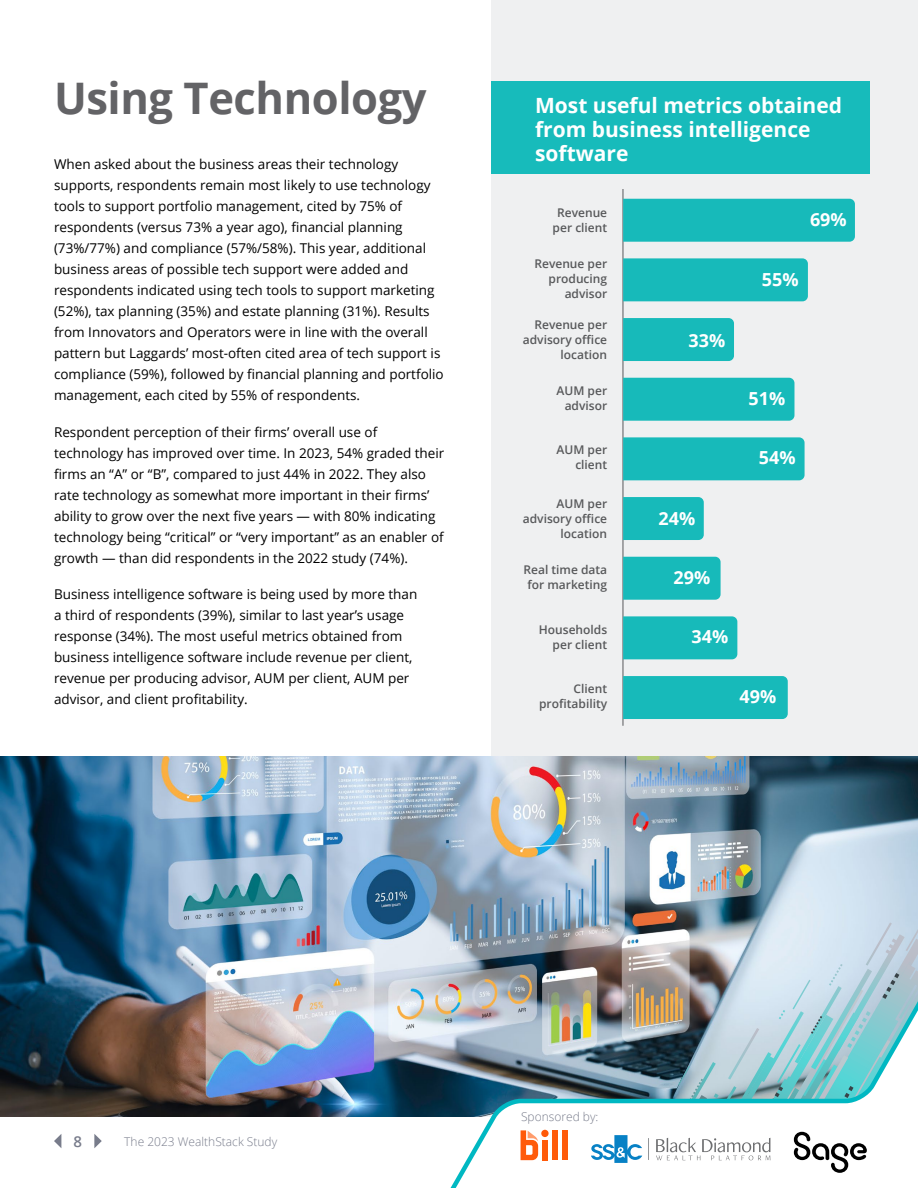
<style>
.page{position:relative;width:918px;height:1188px;background:#fff}
.page>*{position:absolute;margin:0;border:0;box-sizing:border-box;transform-origin:0 0}
.t1{font:700 43.5px "Open Sans";letter-spacing:-.01em;color:#636366}
.t2{font:700 21px/24px "Open Sans";color:#fff}
.t3{font:700 18px "Open Sans";color:#fff}
.t4{font:600 15px "Open Sans";color:#787c8b}
.t5{font:13.5px/21px "Open Sans";color:#000}
.t6{font:600 12px/15px "Open Sans";color:#58595b;text-align:right}
.t7{font:300 12px "Open Sans";color:#787c8b}
</style>
<div class="page">
<img style="left:0;top:756px;width:918px;height:360px">
<div style="left:491px;top:0;width:427px;height:756px;background:#eff0f1"></div>
<div style="left:491px;top:81px;width:379px;height:93px;background:#17bbbb"></div>
<hr style="left:623px;top:189px;width:1px;height:537px;background:#58595b">
<div style="left:623px;top:199px;width:232px;height:43px;background:#17baba"></div>
<div style="left:623px;top:258px;width:185px;height:43px;background:#17baba"></div>
<div style="left:623px;top:318px;width:111px;height:43px;background:#17baba"></div>
<div style="left:623px;top:378px;width:171px;height:43px;background:#17baba"></div>
<div style="left:623px;top:437px;width:182px;height:43px;background:#17baba"></div>
<div style="left:623px;top:497px;width:81px;height:43px;background:#17baba"></div>
<div style="left:623px;top:557px;width:98px;height:43px;background:#17baba"></div>
<div style="left:623px;top:616px;width:114px;height:43px;background:#17baba"></div>
<div style="left:623px;top:676px;width:165px;height:43px;background:#17baba"></div>
<svg style="left:54px;top:1134px;width:7px;height:14px"></svg>
<svg style="left:94px;top:1134px;width:8px;height:14px"></svg>
<img style="left:389px;top:813px;width:529px;height:375px">
<div style="left:542px;top:1140px;width:6px;height:20px;background:#ff5a0a"></div>
<div style="left:552px;top:1130px;width:6px;height:30px;background:#ff5a0a"></div>
<div style="left:562px;top:1130px;width:5px;height:30px;background:#ff5a0a"></div>
<svg style="left:521px;top:1130px;width:17px;height:30px"></svg>
<div style="left:541px;top:1130px;width:8px;height:7px;background:#ff5a0a;border-radius:50%"></div>
<img style="left:591px;top:870px;width:327px;height:308px">
<h1 class="t1" style="left:54px;top:68px;width:374px">Using Technology</h1>
<p class="t5" style="left:54px;top:153px;width:391px">When asked about the business areas their technology supports, respondents remain most likely to use technology tools to support portfolio management, cited by 75% of respondents (versus 73% a year ago), financial planning (73%/77%) and compliance (57%/58%). This year, additional business areas of possible tech support were added and respondents indicated using tech tools to support marketing (52%), tax planning (35%) and estate planning (31%). Results from Innovators and Operators were in line with the overall pattern but Laggards’ most-often cited area of tech support is compliance (59%), followed by financial planning and portfolio management, each cited by 55% of respondents.</p>
<p class="t5" style="left:54px;top:421px;width:392px">Respondent perception of their firms’ overall use of technology has improved over time. In 2023, 54% graded their firms an “A” or “B”, compared to just 44% in 2022. They also rate technology as somewhat more important in their firms’ ability to grow over the next five years — with 80% indicating technology being “critical” or “very important” as an enabler of growth — than did respondents in the 2022 study (74%).</p>
<p class="t5" style="left:54px;top:584px;width:365px">Business intelligence software is being used by more than a third of respondents (39%), similar to last year’s usage response (34%). The most useful metrics obtained from business intelligence software include revenue per client, revenue per producing advisor, AUM per client, AUM per advisor, and client profitability.</p>
<h2 class="t2" style="left:535px;top:92px;width:309px">Most useful metrics obtained from business intelligence software</h2>
<p class="t6" style="left:553px;top:204px;width:56px;text-align:center">Revenue per client</p>
<p class="t6" style="left:534px;top:256px;width:74px">Revenue per producing advisor</p>
<p class="t6" style="left:523px;top:317px;width:86px">Revenue per advisory office location</p>
<p class="t6" style="left:557px;top:383px;width:52px">AUM per advisor</p>
<p class="t6" style="left:557px;top:442px;width:52px">AUM per client</p>
<p class="t6" style="left:523px;top:496px;width:86px">AUM per advisory office location</p>
<p class="t6" style="left:524px;top:562px;width:85px;text-align:center">Real time data for marketing</p>
<p class="t6" style="left:539px;top:622px;width:70px">Households per client</p>
<p class="t6" style="left:539px;top:681px;width:70px">Client profitability</p>
<h3 class="t3" style="left:688px;top:327px;width:38px">33%</h3>
<h3 class="t3" style="left:810px;top:207px;width:38px">69%</h3>
<h3 class="t3" style="left:762px;top:266px;width:38px">55%</h3>
<h3 class="t3" style="left:748px;top:385px;width:38px">51%</h3>
<h3 class="t3" style="left:759px;top:445px;width:38px">54%</h3>
<h3 class="t3" style="left:658px;top:506px;width:38px">24%</h3>
<h3 class="t3" style="left:673px;top:564px;width:38px">29%</h3>
<h3 class="t3" style="left:691px;top:624px;width:38px">34%</h3>
<h3 class="t3" style="left:739px;top:684px;width:38px">49%</h3>
<p class="t4" style="left:74px;top:1131px;width:10px">8</p>
<p class="t7" style="left:124px;top:1133px;width:154px">The 2023 WealthStack Study</p>
<p class="t7" style="left:521px;top:1108px;width:79px">Sponsored by:</p>
</div>
